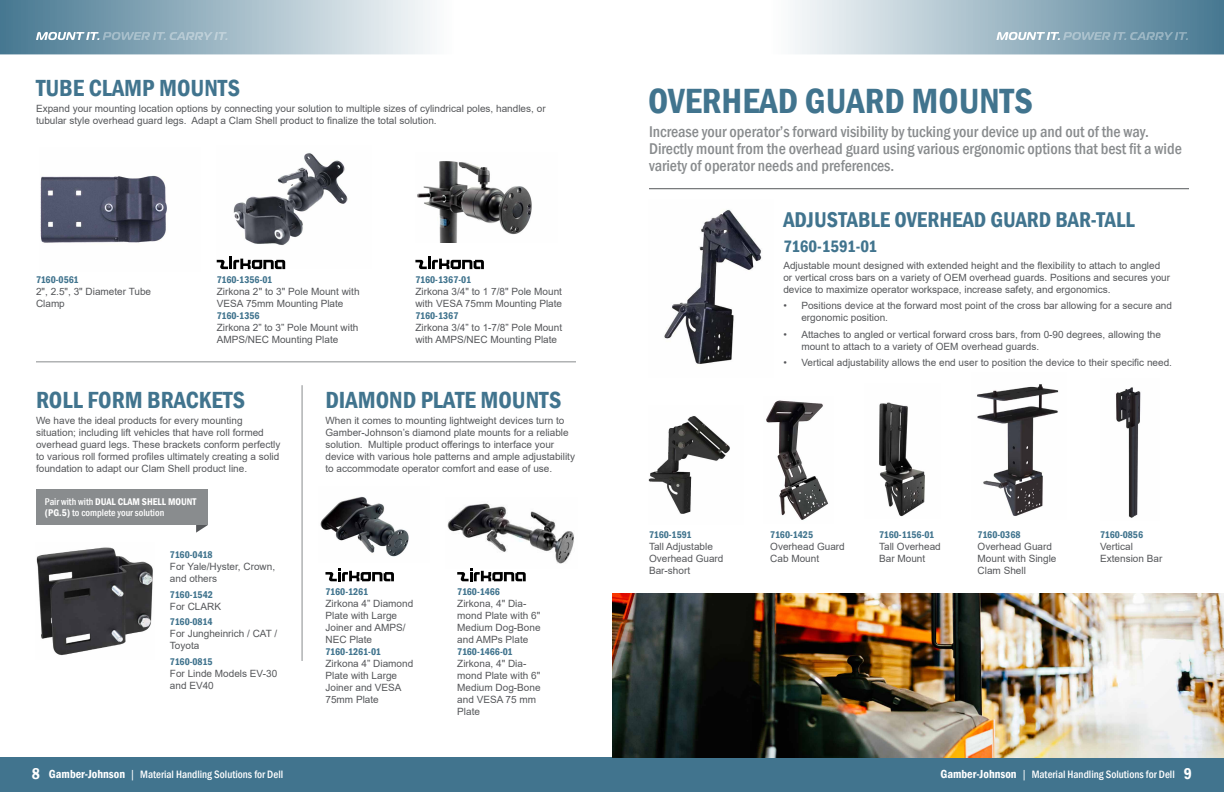
<style>
.page{position:relative;width:1224px;height:792px;background:#fff}
.page>*{position:absolute;margin:0;border:0;box-sizing:border-box;transform-origin:0 0}
.t1{font:600 condensed 36px "Franklin Gothic";color:#41748e}
.t2{font:600 condensed 24px "Franklin Gothic";color:#41748e}
.t3{font:600 condensed 22px "Franklin Gothic";color:#41748e}
.t4{font:600 condensed 17px "Franklin Gothic";letter-spacing:-.025em;color:#41748e}
.t5{font:500 condensed 16px/17px "Franklin Gothic";color:#898c8e}
.t6{font:500 condensed 11px "Franklin Gothic";color:#fff}
.t7{font:10px/12px "Arial";color:#55575a}
.t8{font:600 condensed 10px "Franklin Gothic";letter-spacing:-.005em;color:#41748e}
.t9{font:500 condensed 10px/11px "Franklin Gothic";color:#fff}
.t10{font:600 condensed 10px "Franklin Gothic";letter-spacing:-.025em;color:#41748e}
.s1{font-weight:600}
.s2{font-weight:600;font-size:16px}
.s3{font-weight:600;font-size:12px}
.s4{font-family:"Arial";font-weight:400;font-stretch:normal}
</style>
<div class="page">
<div style="left:0;top:757px;width:1224px;height:35px;background:#41748e"></div>
<svg style="left:795px;top:0;width:429px;height:54px;background:#9fb8c5"></svg>
<svg style="left:0;top:0;width:430px;height:54px;background:#9eb8c5"></svg>
<svg style="left:996px;top:32px;width:192px;height:8px;background:#9bb5c3"></svg>
<svg style="left:36px;top:32px;width:192px;height:8px;background:#a0b9c6"></svg>
<img style="left:233px;top:153px;width:115px;height:116px">
<img style="left:40px;top:175px;width:127px;height:68px">
<img style="left:417px;top:161px;width:115px;height:82px">
<img style="left:36px;top:547px;width:117px;height:109px">
<img style="left:320px;top:496px;width:89px;height:61px">
<hr style="left:302px;top:385px;width:1px;height:276px;background:#898c8e">
<svg style="left:325px;top:569px;width:69px;height:12px"></svg>
<hr style="left:36px;top:362px;width:540px;height:1px;background:#898c8e">
<img style="left:447px;top:503px;width:127px;height:66px">
<svg style="left:196px;top:525px;width:12px;height:8px"></svg>
<div style="left:36px;top:490px;width:172px;height:35px;background:#898c8e"></div>
<svg style="left:457px;top:569px;width:69px;height:12px"></svg>
<svg style="left:217px;top:256px;width:68px;height:13px"></svg>
<svg style="left:415px;top:256px;width:69px;height:13px"></svg>
<img style="left:766px;top:400px;width:63px;height:120px">
<img style="left:879px;top:402px;width:46px;height:115px">
<img style="left:1116px;top:387px;width:25px;height:131px">
<img style="left:664px;top:209px;width:98px;height:155px">
<img style="left:977px;top:384px;width:82px;height:132px">
<img style="left:648px;top:416px;width:82px;height:98px">
<img style="left:612px;top:594px;width:612px;height:163px">
<hr style="left:649px;top:188px;width:540px;height:1px;background:#55575a">
<h2 class="t2" style="left:36px;top:72px;width:206px">TUBE CLAMP MOUNTS</h2>
<p class="t7" style="left:36px;top:103px;width:511px">Expand your mounting location options by connecting your solution to multiple sizes of cylindrical poles, handles, or tubular style overhead guard legs. Adapt a Clam Shell product to finalize the total solution.</p>
<p class="t8" style="left:36px;top:273px;width:44px">7160-0561</p>
<p class="t7" style="left:36px;top:285px;width:117px">2", 2.5", 3" Diameter Tube<br>Clamp</p>
<p class="t8" style="left:217px;top:273px;width:57px">7160-1356-01</p>
<p class="t7" style="left:217px;top:285px;width:144px">Zirkona 2" to 3" Pole Mount with<br>VESA 75mm Mounting Plate</p>
<p class="t8" style="left:217px;top:309px;width:45px">7160-1356</p>
<p class="t7" style="left:217px;top:321px;width:143px">Zirkona 2” to 3” Pole Mount with<br>AMPS/NEC Mounting Plate</p>
<p class="t8" style="left:415px;top:273px;width:57px">7160-1367-01</p>
<p class="t7" style="left:415px;top:285px;width:148px">Zirkona 3/4" to 1 7/8" Pole Mount with VESA 75mm Mounting Plate</p>
<p class="t8" style="left:415px;top:309px;width:45px">7160-1367</p>
<p class="t7" style="left:415px;top:321px;width:148px">Zirkona 3/4” to 1-7/8” Pole Mount with AMPS/NEC Mounting Plate</p>
<h2 class="t2" style="left:36px;top:384px;width:211px">ROLL FORM BRACKETS</h2>
<p class="t7" style="left:36px;top:415px;width:246px">We have the ideal products for every mounting situation; including lift vehicles that have roll formed overhead guard legs. These brackets conform perfectly to various roll formed profiles ultimately creating a solid foundation to adapt our Clam Shell product line.</p>
<p class="t9" style="left:45px;top:496px;width:153px">Pair with with <span class="s1">DUAL CLAM SHELL MOUNT (PG.5)</span> to complete your solution</p>
<p class="t8" style="left:170px;top:548px;width:44px">7160-0418</p>
<p class="t7" style="left:170px;top:560px;width:107px">For Yale/Hyster, Crown, and others</p>
<p class="t8" style="left:170px;top:588px;width:45px">7160-1542</p>
<p class="t7" style="left:170px;top:600px;width:53px">For CLARK</p>
<p class="t8" style="left:170px;top:615px;width:44px">7160-0814</p>
<p class="t7" style="left:170px;top:628px;width:109px">For Jungheinrich / CAT /<br>Toyota</p>
<p class="t8" style="left:170px;top:655px;width:44px">7160-0815</p>
<p class="t7" style="left:170px;top:667px;width:109px">For Linde Models EV-30 and EV40</p>
<h2 class="t2" style="left:325px;top:384px;width:237px">DIAMOND PLATE MOUNTS</h2>
<p class="t7" style="left:325px;top:415px;width:251px">When it comes to mounting lightweight devices turn to Gamber-Johnson’s diamond plate mounts for a reliable solution. Multiple product offerings to interface your device with various hole patterns and ample adjustability to accommodate operator comfort and ease of use.</p>
<p class="t8" style="left:325px;top:585px;width:44px">7160-1261</p>
<p class="t7" style="left:325px;top:597px;width:89px">Zirkona 4” Diamond<br>Plate with Large<br>Joiner and AMPS/<br>NEC Plate</p>
<p class="t10" style="left:325px;top:645px;width:57px">7160-1261-01</p>
<p class="t7" style="left:325px;top:657px;width:89px">Zirkona 4” Diamond<br>Plate with Large<br>Joiner and VESA<br>75mm Plate</p>
<p class="t8" style="left:457px;top:585px;width:44px">7160-1466</p>
<p class="t7" style="left:457px;top:597px;width:85px">Zirkona, 4" Dia&shy;mond Plate with 6"<br>Medium Dog-Bone and AMPs Plate</p>
<p class="t8" style="left:457px;top:645px;width:57px">7160-1466-01</p>
<p class="t7" style="left:457px;top:657px;width:85px">Zirkona, 4" Dia&shy;mond Plate with 6"<br>Medium Dog-Bone and VESA 75 mm<br>Plate</p>
<h1 class="t1" style="left:648px;top:77px;width:386px">OVERHEAD GUARD MOUNTS</h1>
<h3 class="t5" style="left:649px;top:123px;width:534px">Increase your operator’s forward visibility by tucking your device up and out of the way.<br>Directly mount from the overhead guard using various ergonomic options that best fit a wide variety of operator needs and preferences.</h3>
<h3 class="t3" style="left:783px;top:205px;width:353px">ADJUSTABLE OVERHEAD GUARD BAR-TALL</h3>
<h3 class="t4" style="left:783px;top:235px;width:95px">7160-1591-01</h3>
<p class="t7" style="left:783px;top:259px;width:388px">Adjustable mount designed with extended height and the flexibility to attach to angled or vertical cross bars on a variety of OEM overhead guards. Positions and secures your device to maximize operator workspace, increase safety, and ergonomics.</p>
<p class="t7" style="left:801px;top:300px;width:372px;text-indent:-18px">• Positions device at the forward most point of the cross bar allowing for a secure and ergonomic position.</p>
<p class="t7" style="left:801px;top:328px;width:361px;text-indent:-18px">• Attaches to angled or vertical forward cross bars, from 0-90 degrees, allowing the mount to attach to a variety of OEM overhead guards.</p>
<p class="t7" style="left:783px;top:357px;width:390px">• Vertical adjustability allows the end user to position the device to their specific need.</p>
<p class="t8" style="left:649px;top:528px;width:44px">7160-1591</p>
<p class="t7" style="left:649px;top:540px;width:76px">Tall Adjustable<br>Overhead Guard<br>Bar-short</p>
<p class="t8" style="left:770px;top:528px;width:44px">7160-1425</p>
<p class="t7" style="left:770px;top:540px;width:76px">Overhead Guard<br>Cab Mount</p>
<p class="t10" style="left:879px;top:528px;width:57px">7160-1156-01</p>
<p class="t7" style="left:879px;top:540px;width:63px">Tall Overhead<br>Bar Mount</p>
<p class="t8" style="left:978px;top:528px;width:45px">7160-0368</p>
<p class="t7" style="left:978px;top:540px;width:80px">Overhead Guard<br>Mount with Single<br>Clam Shell</p>
<p class="t8" style="left:1100px;top:528px;width:45px">7160-0856</p>
<p class="t7" style="left:1100px;top:540px;width:64px">Vertical<br>Extension Bar</p>
<p class="t6" style="left:32px;top:767px;width:253px"><span class="s2">8</span> <span class="s3">Gamber-Johnson</span> <span class="s4">|</span> Material Handling Solutions for Dell</p>
<p class="t6" style="left:941px;top:767px;width:253px"><span class="s3">Gamber-Johnson</span> <span class="s4">|</span> Material Handling Solutions for Dell <span class="s2">9</span></p>
</div>
